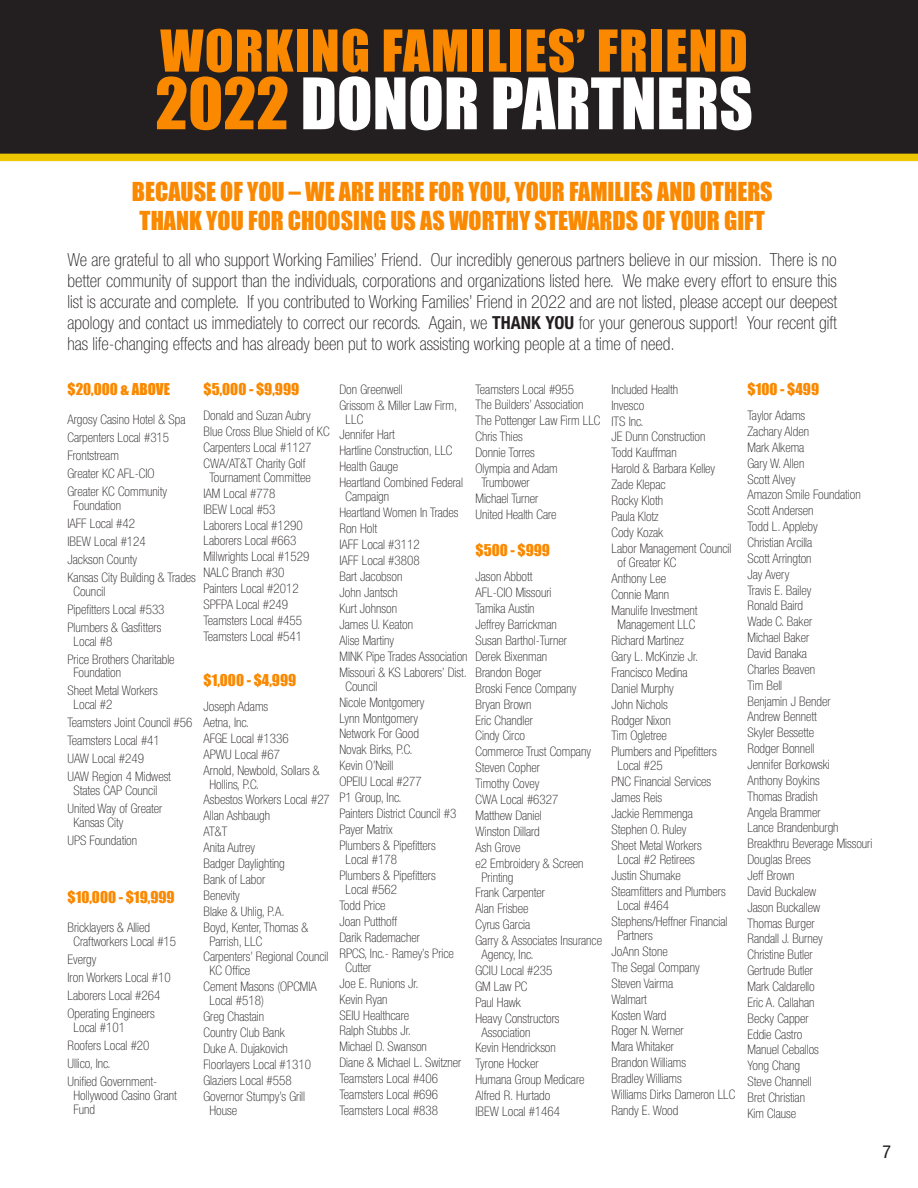
<style>
.page{position:relative;width:918px;height:1188px;background:#fff}
.page>*{position:absolute;margin:0;border:0;box-sizing:border-box;transform-origin:0 0}
.t1{font:65.55px "Impact";color:#fff}
.t2{font:53.25px "Impact";letter-spacing:.02em;color:#fa8900}
.t3{font:24px/28.8px "Impact";color:#fa8900;text-align:center}
.t4{font:100 condensed 18px/21px "Helvetica Neue";color:#231f20;text-align:justify}
.t5{font:condensed 18px "Helvetica Neue";color:#231f20}
.t6{font:15px "Impact";color:#fa8900}
.t7{font:100 condensed 13.2px/15.9px "Helvetica Neue";color:#231f20}
.s1{color:#fa8900}
.s2{font-weight:700}
</style>
<div class="page">
<div style="left:0;top:0;width:918px;height:161px;background:#231f20"></div>
<h2 class="t2" style="left:160px;top:9px;width:589px">WORKING FAMILIES’ FRIEND</h2>
<h1 class="t1" style="left:155px;top:53px;width:599px"><span class="s1">2022</span> DONOR PARTNERS</h1>
<h3 class="t3" style="left:132px;top:177px;width:642px">BECAUSE OF YOU – WE ARE HERE FOR YOU, YOUR FAMILIES AND OTHERS<br>THANK YOU FOR CHOOSING US AS WORTHY STEWARDS OF YOUR GIFT</h3>
<p class="t4" style="left:68px;top:249px;width:771px">We are grateful to all who support Working Families’ Friend. Our incredibly generous partners believe in our mission. There is no better community of support than the individuals, corporations and organizations listed here. We make every effort to ensure this list is accurate and complete. If you contributed to Working Families’ Friend in 2022 and are not listed, please accept our deepest apology and contact us immediately to correct our records. Again, we <span class="s2">THANK YOU</span> for your generous support! Your recent gift has life-changing effects and has already been put to work assisting working people at a time of need.</p>
<p class="t6" style="left:204px;top:377px;width:97px">$5,000 - $9,999</p>
<p class="t7" style="left:204px;top:408px;width:128px">Donald and Suzan Aubry<br>Blue Cross Blue Shield of KC<br>Carpenters Local #1127<br>CWA/AT&amp;T Charity Golf</p>
<p class="t7" style="left:204px;top:469px;width:109px;text-indent:6px">Tournament Committee<br>IAM Local #778<br>IBEW Local #53<br>Laborers Local #1290<br>Laborers Local #663<br>Millwrights Local #1529<br>NALC Branch #30<br>Painters Local #2012<br>SPFPA Local #249<br>Teamsters Local #455<br>Teamsters Local #541</p>
<p class="t6" style="left:204px;top:668px;width:94px">$1,000 - $4,999</p>
<p class="t7" style="left:204px;top:698px;width:118px">Joseph Adams<br>Aetna, Inc.<br>AFGE Local #1336<br>APWU Local #67<br>Arnold, Newbold, Sollars &amp;</p>
<p class="t7" style="left:204px;top:776px;width:128px;text-indent:6px">Hollins, P.C.<br>Asbestos Workers Local #27<br>Allan Ashbaugh<br>AT&amp;T<br>Anita Autrey<br>Badger Daylighting<br>Bank of Labor<br>Benevity<br>Blake &amp; Uhlig, P.A.<br>Boyd, Kenter, Thomas &amp;</p>
<p class="t7" style="left:204px;top:933px;width:126px;text-indent:6px">Parrish, LLC<br>Carpenters’ Regional Council</p>
<p class="t7" style="left:204px;top:963px;width:115px;text-indent:6px">KC Office<br>Cement Masons (OPCMIA</p>
<p class="t7" style="left:204px;top:993px;width:109px;text-indent:6px">Local #518)<br>Greg Chastain<br>Country Club Bank<br>Duke A. Dujakovich<br>Floorlayers Local #1310<br>Glaziers Local #558<br>Governor Stumpy’s Grill</p>
<p class="t7" style="left:209px;top:1102px;width:29px">House</p>
<p class="t6" style="left:68px;top:377px;width:104px">$20,000 &amp; ABOVE</p>
<p class="t7" style="left:68px;top:411px;width:120px;line-height:18px">Argosy Casino Hotel &amp; Spa<br>Carpenters Local #315<br>Frontstream<br>Greater KC AFL-CIO<br>Greater KC Community</p>
<p class="t7" style="left:68px;top:496px;width:130px;line-height:18px;text-indent:6px">Foundation<br>IAFF Local #42<br>IBEW Local #124<br>Jackson County<br>Kansas City Building &amp; Trades</p>
<p class="t7" style="left:68px;top:582px;width:99px;line-height:18px;text-indent:6px">Council<br>Pipefitters Local #533<br>Plumbers &amp; Gasfitters</p>
<p class="t7" style="left:68px;top:632px;width:109px;line-height:18px;text-indent:6px">Local #8<br>Price Brothers Charitable</p>
<p class="t7" style="left:68px;top:664px;width:92px;line-height:18px;text-indent:6px">Foundation<br>Sheet Metal Workers</p>
<p class="t7" style="left:68px;top:696px;width:126px;line-height:18px;text-indent:6px">Local #2<br>Teamsters Joint Council #56<br>Teamsters Local #41<br>UAW Local #249<br>UAW Region 4 Midwest</p>
<p class="t7" style="left:68px;top:781px;width:96px;line-height:18px;text-align:center">States CAP Council<br>United Way of Greater</p>
<p class="t7" style="left:68px;top:813px;width:71px;line-height:18px;text-align:center">Kansas City<br>UPS Foundation</p>
<p class="t6" style="left:68px;top:885px;width:109px">$10,000 - $19,999</p>
<p class="t7" style="left:73px;top:921px;width:104px;line-height:14px;text-indent:-6px">Bricklayers &amp; Allied<br>Craftworkers Local #15</p>
<p class="t7" style="left:68px;top:951px;width:105px;line-height:18px">Evergy<br>Iron Workers Local #10<br>Laborers Local #264<br>Operating Engineers</p>
<p class="t7" style="left:68px;top:1018px;width:91px;line-height:18px;text-indent:6px">Local #101<br>Roofers Local #20<br>Ullico, Inc.<br>Unified Government-</p>
<p class="t7" style="left:73px;top:1088px;width:105px;line-height:14px">Hollywood Casino Grant<br>Fund</p>
<p class="t7" style="left:340px;top:381px;width:119px">Don Greenwell<br>Grissom &amp; Miller Law Firm,</p>
<p class="t7" style="left:340px;top:411px;width:125px;text-indent:6px">LLC<br>Jennifer Hart<br>Hartline Construction, LLC<br>Health Gauge<br>Heartland Combined Federal</p>
<p class="t7" style="left:340px;top:489px;width:130px;text-indent:6px">Campaign<br>Heartland Women In Trades<br>Ron Holt<br>IAFF Local #3112<br>IAFF Local #3808<br>Bart Jacobson<br>John Jantsch<br>Kurt Johnson<br>James U. Keaton<br>Alise Martiny<br>MINK Pipe Trades Association<br>Missouri &amp; KS Laborers’ Dist.</p>
<p class="t7" style="left:340px;top:678px;width:118px;text-indent:6px">Council<br>Nicole Montgomery<br>Lynn Montgomery<br>Network For Good<br>Novak Birks, P.C.<br>Kevin O’Neill<br>OPEIU Local #277<br>P1 Group, Inc.<br>Painters District Council #3<br>Payer Matrix<br>Plumbers &amp; Pipefitters</p>
<p class="t7" style="left:340px;top:851px;width:98px;text-indent:6px">Local #178<br>Plumbers &amp; Pipefitters</p>
<p class="t7" style="left:340px;top:881px;width:116px;text-indent:6px">Local #562<br>Todd Price<br>Joan Putthoff<br>Darik Rademacher<br>RPCS, Inc.- Ramey’s Price</p>
<p class="t7" style="left:340px;top:959px;width:123px;text-indent:6px">Cutter<br>Joe E. Runions Jr.<br>Kevin Ryan<br>SEIU Healthcare<br>Ralph Stubbs Jr.<br>Michael D. Swanson<br>Diane &amp; Michael L. Switzner<br>Teamsters Local #406<br>Teamsters Local #696<br>Teamsters Local #838</p>
<p class="t7" style="left:476px;top:381px;width:127px">Teamsters Local #955<br>The Builders’ Association<br>The Pottenger Law Firm LLC<br>Chris Thies<br>Donnie Torres<br>Olympia and Adam</p>
<p class="t7" style="left:476px;top:474px;width:83px;text-indent:6px">Trumbower<br>Michael Turner<br>United Health Care</p>
<p class="t6" style="left:476px;top:539px;width:76px">$500 - $999</p>
<p class="t7" style="left:476px;top:569px;width:117px">Jason Abbott<br>AFL-CIO Missouri<br>Tamika Austin<br>Jeffrey Barrickman<br>Susan Barthol-Turner<br>Derek Bixenman<br>Brandon Boger<br>Broski Fence Company<br>Bryan Brown<br>Eric Chandler<br>Cindy Circo<br>Commerce Trust Company<br>Steven Copher<br>Timothy Covey<br>CWA Local #6327<br>Matthew Daniel<br>Winston Dillard<br>Ash Grove<br>e2 Embroidery &amp; Screen</p>
<p class="t7" style="left:476px;top:869px;width:128px;text-indent:6px">Printing<br>Frank Carpenter<br>Alan Frisbee<br>Cyrus Garcia<br>Garry &amp; Associates Insurance</p>
<p class="t7" style="left:476px;top:946px;width:86px;text-indent:6px">Agency, Inc.<br>GCIU Local #235<br>GM Law PC<br>Paul Hawk<br>Heavy Constructors</p>
<p class="t7" style="left:476px;top:1024px;width:111px;text-indent:6px">Association<br>Kevin Hendrickson<br>Tyrone Hocker<br>Humana Group Medicare<br>Alfred R. Hurtado<br>IBEW Local #1464</p>
<p class="t7" style="left:612px;top:381px;width:122px">Included Health<br>Invesco<br>ITS Inc.<br>JE Dunn Construction<br>Todd Kauffman<br>Harold &amp; Barbara Kelley<br>Zade Klepac<br>Rocky Kloth<br>Paula Klotz<br>Cody Kozak<br>Labor Management Council</p>
<p class="t7" style="left:612px;top:554px;width:87px;text-indent:6px">of Greater KC<br>Anthony Lee<br>Connie Mann<br>Manulife Investment</p>
<p class="t7" style="left:612px;top:616px;width:107px;text-indent:6px">Management LLC<br>Richard Martinez<br>Gary L. McKinzie Jr.<br>Francisco Medina<br>Daniel Murphy<br>John Nichols<br>Rodger Nixon<br>Tim Ogletree<br>Plumbers and Pipefitters</p>
<p class="t7" style="left:612px;top:758px;width:101px;text-indent:6px">Local #25<br>PNC Financial Services<br>James Reis<br>Jackie Remmenga<br>Stephen O. Ruley<br>Sheet Metal Workers</p>
<p class="t7" style="left:612px;top:851px;width:116px;text-indent:6px">Local #2 Retirees<br>Justin Shumake<br>Steamfitters and Plumbers</p>
<p class="t7" style="left:612px;top:897px;width:117px;text-indent:6px">Local #464<br>Stephens/Heffner Financial</p>
<p class="t7" style="left:612px;top:927px;width:125px;text-indent:6px">Partners<br>JoAnn Stone<br>The Segal Company<br>Steven Vairma<br>Walmart<br>Kosten Ward<br>Roger N. Werner<br>Mara Whitaker<br>Brandon Williams<br>Bradley Williams<br>Williams Dirks Dameron LLC<br>Randy E. Wood</p>
<p class="t6" style="left:747px;top:377px;width:73px">$100 - $499</p>
<p class="t7" style="left:747px;top:407px;width:126px">Taylor Adams<br>Zachary Alden<br>Mark Alkema<br>Gary W. Allen<br>Scott Alvey<br>Amazon Smile Foundation<br>Scott Andersen<br>Todd L. Appleby<br>Christian Arcilla<br>Scott Arrington<br>Jay Avery<br>Travis E. Bailey<br>Ronald Baird<br>Wade C. Baker<br>Michael Baker<br>David Banaka<br>Charles Beaven<br>Tim Bell<br>Benjamin J Bender<br>Andrew Bennett<br>Skyler Bessette<br>Rodger Bonnell<br>Jennifer Borkowski<br>Anthony Boykins<br>Thomas Bradish<br>Angela Brammer<br>Lance Brandenburgh<br>Breakthru Beverage Missouri<br>Douglas Brees<br>Jeff Brown<br>David Buckalew<br>Jason Buckallew<br>Thomas Burger<br>Randall J. Burney<br>Christine Butler<br>Gertrude Butler<br>Mark Caldarello<br>Eric A. Callahan<br>Becky Capper<br>Eddie Castro<br>Manuel Ceballos<br>Yong Chang<br>Steve Channell<br>Bret Christian<br>Kim Clause</p>
<h3 class="t5" style="left:882px;top:1142px;width:10px">7</h3>
</div>
